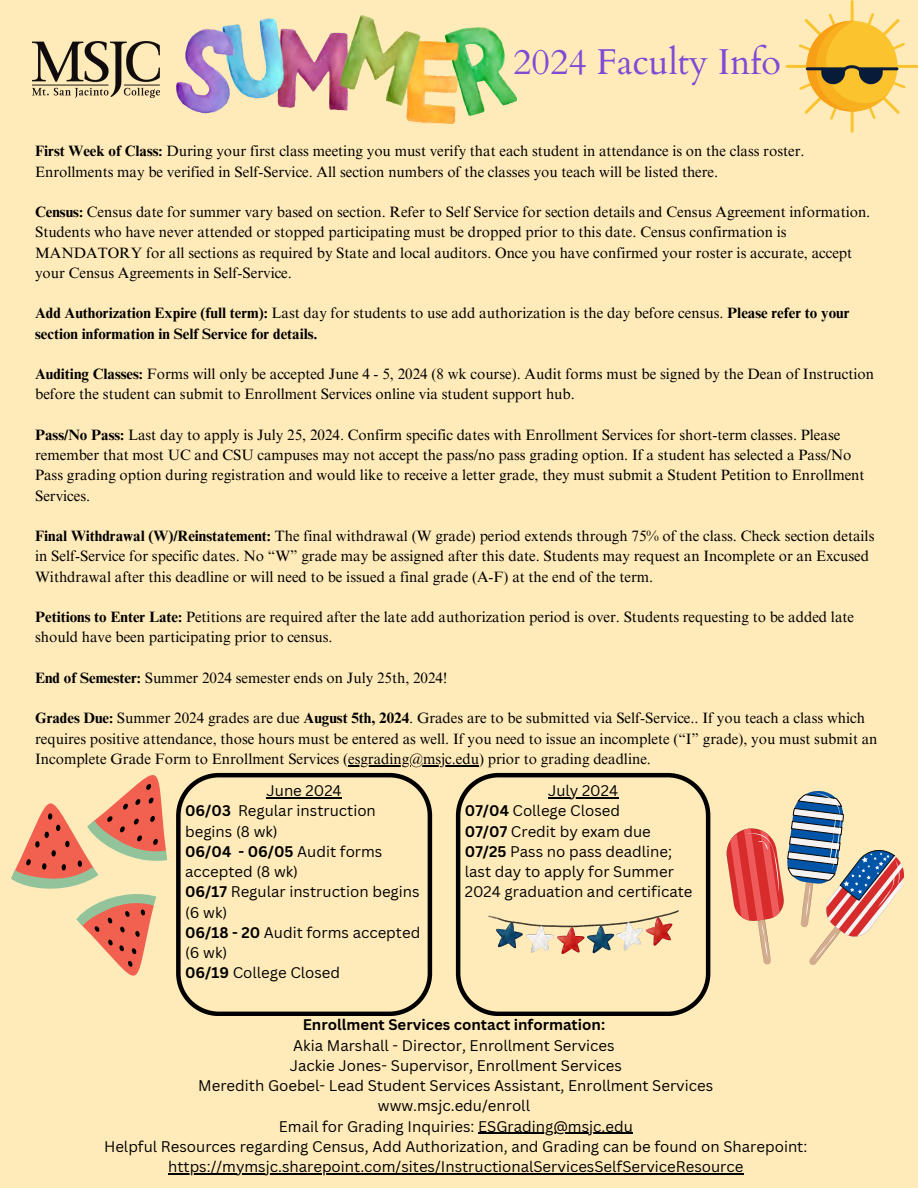
<style>
.page{position:relative;width:918px;height:1188px;background:#ffebba}
.page>*{position:absolute;margin:0;border:0;box-sizing:border-box;transform-origin:0 0}
.t1{font:36px "Cardo";color:#804ad6}
.t2{font:15px/20.2px "Times NRMT Pro";color:#000}
.t3{font:15px/20.2px "Canva Sans";color:#000}
.t4{font:700 15px/20.2px "Times NRMT Pro";color:#000}
.t5{font:700 15px "Canva Sans";color:#000}
.s1{font-weight:700}
.s2{font-weight:400}
</style>
<div class="page">
<hr style="left:348px;top:765px;width:131px;height:1px;background:#000">
<svg style="left:176px;top:773px;width:256px;height:243px"></svg>
<hr style="left:267px;top:797px;width:75px;height:1px;background:#000">
<svg style="left:456px;top:773px;width:254px;height:243px"></svg>
<hr style="left:548px;top:797px;width:70px;height:1px;background:#000">
<img style="left:32px;top:42px;width:127px;height:55px">
<img style="left:176px;top:15px;width:341px;height:108px">
<svg style="left:11px;top:775px;width:156px;height:201px"></svg>
<hr style="left:786px;top:65px;width:132px;height:3px;background:#fbc32d">
<hr style="left:851px;top:0;width:3px;height:133px;background:#fbc32d">
<svg style="left:799px;top:13px;width:107px;height:107px"></svg>
<svg style="left:726px;top:791px;width:178px;height:174px"></svg>
<img style="left:488px;top:910px;width:190px;height:43px">
<hr style="left:478px;top:1133px;width:155px;height:1px;background:#000">
<hr style="left:168px;top:1173px;width:576px;height:1px;background:#000">
<p class="t1" style="left:513px;top:39px;width:269px">2024 Faculty Info</p>
<p class="t2" style="left:35px;top:143px;width:771px"><span class="s1">First Week of Class:</span> During your first class meeting you must verify that each student in attendance is on the class roster.<br>Enrollments may be verified in Self-Service. All section numbers of the classes you teach will be listed there.</p>
<p class="t2" style="left:35px;top:204px;width:837px"><span class="s1">Census:</span> Census date for summer vary based on section. Refer to Self Service for section details and Census Agreement information.<br>Students who have never attended or stopped participating must be dropped prior to this date. Census confirmation is MANDATORY for all sections as required by State and local auditors. Once you have confirmed your roster is accurate, accept your Census Agreements in Self-Service.</p>
<p class="t4" style="left:35px;top:305px;width:816px">Add Authorization Expire (full term): <span class="s2">Last day for students to use add authorization is the day before census.</span> Please refer to your section information in Self Service for details.</p>
<p class="t2" style="left:35px;top:366px;width:840px"><span class="s1">Auditing Classes:</span> Forms will only be accepted June 4 - 5, 2024 (8 wk course). Audit forms must be signed by the Dean of Instruction before the student can submit to Enrollment Services online via student support hub.</p>
<p class="t2" style="left:35px;top:427px;width:831px"><span class="s1">Pass/No Pass:</span> Last day to apply is July 25, 2024. Confirm specific dates with Enrollment Services for short-term classes. Please remember that most UC and CSU campuses may not accept the pass/no pass grading option. If a student has selected a Pass/No Pass grading option during registration and would like to receive a letter grade, they must submit a Student Petition to Enrollment Services.</p>
<p class="t2" style="left:35px;top:528px;width:841px"><span class="s1">Final Withdrawal (W)/Reinstatement:</span> The final withdrawal (W grade) period extends through 75% of the class. Check section details in Self-Service for specific dates. No “W” grade may be assigned after this date. Students may request an Incomplete or an Excused<br>Withdrawal after this deadline or will need to be issued a final grade (A-F) at the end of the term.</p>
<p class="t2" style="left:35px;top:609px;width:820px"><span class="s1">Petitions to Enter Late:</span> Petitions are required after the late add authorization period is over. Students requesting to be added late should have been participating prior to census.</p>
<p class="t2" style="left:35px;top:670px;width:414px"><span class="s1">End of Semester:</span> Summer 2024 semester ends on July 25th, 2024!</p>
<p class="t2" style="left:35px;top:710px;width:844px"><span class="s1">Grades Due:</span> Summer 2024 grades are due <span class="s1">August 5th, 2024</span>. Grades are to be submitted via Self-Service.. If you teach a class which requires positive attendance, those hours must be entered as well. If you need to issue an incomplete (“I” grade), you must submit an<br>Incomplete Grade Form to Enrollment Services (esgrading@msjc.edu) prior to grading deadline.</p>
<p class="t3" style="left:267px;top:780px;width:77px">June 2024</p>
<p class="t3" style="left:185px;top:800px;width:192px"><span class="s1">06/03</span> Regular instruction begins (8 wk)</p>
<p class="t3" style="left:185px;top:841px;width:199px"><span class="s1">06/04 - 06/05</span> Audit forms accepted (8 wk)</p>
<h1 class="t3" style="left:185px;top:881px;width:236px"><span class="s1">06/17</span> Regular instruction begins (6 wk)</h1>
<p class="t3" style="left:185px;top:922px;width:237px"><span class="s1">06/18 - 20</span> Audit forms accepted (6 wk)</p>
<p class="t3" style="left:185px;top:962px;width:157px"><span class="s1">06/19</span> College Closed</p>
<p class="t3" style="left:548px;top:780px;width:72px">July 2024</p>
<p class="t3" style="left:465px;top:800px;width:157px"><span class="s1">07/04</span> College Closed</p>
<p class="t3" style="left:465px;top:821px;width:187px"><span class="s1">07/07</span> Credit by exam due</p>
<p class="t3" style="left:465px;top:841px;width:229px"><span class="s1">07/25</span> Pass no pass deadline; last day to apply for Summer<br>2024 graduation and certificate</p>
<p class="t5" style="left:303px;top:1014px;width:304px">Enrollment Services contact information:</p>
<p class="t3" style="left:293px;top:1035px;width:323px">Akia Marshall - Director, Enrollment Services</p>
<p class="t3" style="left:290px;top:1055px;width:334px">Jackie Jones- Supervisor, Enrollment Services</p>
<p class="t3" style="left:198px;top:1075px;width:517px">Meredith Goebel- Lead Student Services Assistant, Enrollment Services</p>
<p class="t3" style="left:378px;top:1095px;width:154px">www.msjc.edu/enroll</p>
<p class="t3" style="left:279px;top:1116px;width:355px">Email for Grading Inquiries: ESGrading@msjc.edu</p>
<p class="t3" style="left:104px;top:1136px;width:705px">Helpful Resources regarding Census, Add Authorization, and Grading can be found on Sharepoint:</p>
<p class="t3" style="left:168px;top:1156px;width:577px">https://mymsjc.sharepoint.com/sites/InstructionalServicesSelfServiceResource</p>
</div>
